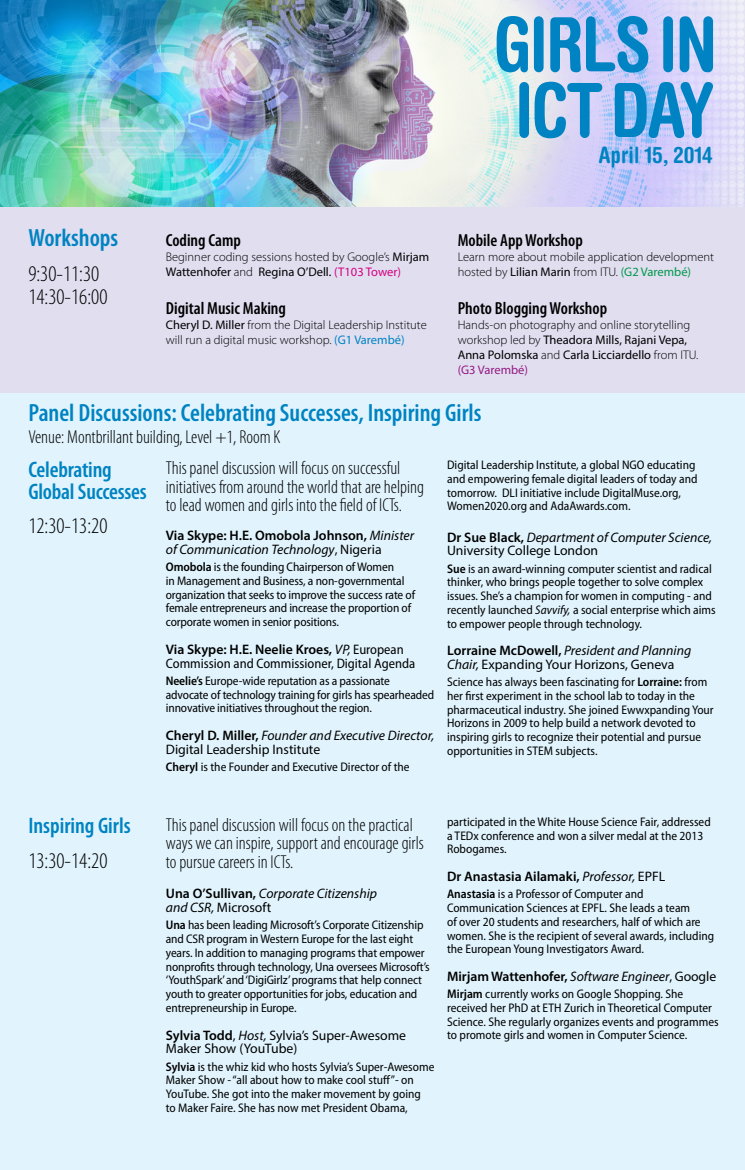
<style>
.page{position:relative;width:745px;height:1170px;background:#fff}
.page>*{position:absolute;margin:0;border:0;box-sizing:border-box;transform-origin:0 0}
.t1{font:600 condensed 25px "Myriad Pro";color:#0083c2}
.t2{font:300 condensed 22.5px/22.5px "Myriad Pro";color:#000}
.t3{font:600 condensed 22.5px/22.5px "Myriad Pro";letter-spacing:-.01em;color:#0083c2}
.t4{font:700 condensed 22.5px "Helvetica Rounded LT Std";color:#0083c2}
.t5{font:300 condensed 18.75px/18.8px "Myriad Pro";color:#000}
.t6{font:600 condensed 17.5px "Myriad Pro";color:#000}
.t7{font:italic 13.75px/13.8px "Myriad Pro";color:#000}
.t8{font:13.75px/13.8px "Myriad Pro";color:#000}
.t9{font:semi-condensed 13.75px/13.8px "Myriad Pro";color:#000}
.t10{font:600 13.75px "Myriad Pro";letter-spacing:-.005em;color:#000}
.t11{font:semi-condensed 12.5px/13.8px "Myriad Pro";color:#000}
.t12{font:300 12.5px/15px "Myriad Pro";color:#000}
.s1{font-weight:400}
.s2{font-weight:400;color:#d60080}
.s3{font-weight:400;color:#0083c2}
.s4{font-weight:400;color:#00984a}
.s5{font-weight:400;color:#941b82}
.s6{font-weight:600;font-style:normal}
.s7{font-style:normal;font-stretch:semi-condensed}
.s8{font-style:normal}
.s9{font-weight:600}
.s10{font-weight:600;font-stretch:normal}
.s11{font-style:italic;font-stretch:normal}
.s12{font-style:italic}
.s13{font-stretch:semi-condensed}
.s14{font-weight:400;font-style:italic}
.s15{font-weight:400;font-stretch:semi-condensed}
</style>
<div class="page">
<div style="left:0;top:146px;width:744px;height:247px;background:#e0deef"></div>
<div style="left:0;top:393px;width:744px;height:776px;background:#e1f4fd"></div>
<img style="left:0;top:0;width:744px;height:207px">
<svg style="left:496px;top:16px;width:31px;height:56px;background:#55abd1"></svg>
<div style="left:533px;top:16px;width:10px;height:56px;background:#0083c2;border-radius:5px"></div>
<svg style="left:550px;top:16px;width:98px;height:57px;background:#5fa5db"></svg>
<div style="left:662px;top:16px;width:10px;height:56px;background:#0083c2;border-radius:5px"></div>
<svg style="left:679px;top:16px;width:33px;height:56px;background:#429dd2"></svg>
<div style="left:519px;top:82px;width:9px;height:56px;background:#0083c2;border-radius:5px"></div>
<svg style="left:534px;top:82px;width:68px;height:56px;background:#78b2dd"></svg>
<svg style="left:614px;top:82px;width:98px;height:56px;background:#56a3da"></svg>
<h1 class="t1" style="left:28px;top:222px;width:91px">Workshops</h1>
<h2 class="t2" style="left:28px;top:262px;width:80px">9:30-11:30<br>14:30-16:00</h2>
<h3 class="t6" style="left:166px;top:229px;width:77px">Coding Camp</h3>
<p class="t12" style="left:166px;top:249px;width:265px">Beginner coding sessions hosted by Google’s <span class="s1">Mirjam<br>Wattenhofer</span> and <span class="s1">Regina O’Dell.</span> <span class="s2">(T103 Tower)</span></p>
<h3 class="t6" style="left:166px;top:297px;width:122px">Digital Music Making</h3>
<p class="t12" style="left:166px;top:317px;width:262px"><span class="s1">Cheryl D. Miller</span> from the Digital Leadership Institute will run a digital music workshop. <span class="s3">(G1 Varembé)</span></p>
<h2 class="t4" style="left:598px;top:141px;width:115px">April 15, 2014</h2>
<h3 class="t6" style="left:457px;top:229px;width:126px">Mobile App Workshop</h3>
<p class="t12" style="left:457px;top:249px;width:258px">Learn more about mobile application development hosted by <span class="s1">Lilian Marin</span> from ITU. <span class="s4">(G2 Varembé)</span></p>
<h3 class="t6" style="left:457px;top:297px;width:151px">Photo Blogging Workshop</h3>
<p class="t12" style="left:457px;top:317px;width:242px">Hands-on photography and online storytelling workshop led by <span class="s1">Theadora Mills, Rajani Vepa, Anna Polomska</span> and <span class="s1">Carla Licciardello</span> from ITU. <span class="s5">(G3 Varembé)</span></p>
<h1 class="t1" style="left:28px;top:397px;width:454px">Panel Discussions: Celebrating Successes, Inspiring Girls</h1>
<h3 class="t5" style="left:28px;top:428px;width:253px">Venue: Montbrillant building, Level +1, Room K</h3>
<h2 class="t3" style="left:28px;top:457px;width:120px">Celebrating<br>Global Successes</h2>
<h2 class="t2" style="left:28px;top:514px;width:80px">12:30-13:20</h2>
<h2 class="t3" style="left:28px;top:814px;width:104px">Inspiring Girls</h2>
<h2 class="t2" style="left:28px;top:848px;width:80px">13:30-14:20</h2>
<h3 class="t5" style="left:166px;top:458px;width:260px">This panel discussion will focus on successful initiatives from around the world that are helping to lead women and girls into the field of ICTs.</h3>
<p class="t7" style="left:166px;top:528px;width:250px"><span class="s6">Via Skype: H.E. Omobola Johnson,</span> Minister of Communication Technology<span class="s7">,</span> <span class="s8">Nigeria</span></p>
<p class="t11" style="left:166px;top:560px;width:250px"><span class="s9">Omobola</span> is the founding Chairperson of Women<br>in Management and Business, a non-governmental organization that seeks to improve the success rate of female entrepreneurs and increase the proportion of corporate women in senior positions.</p>
<p class="t9" style="left:166px;top:642px;width:251px"><span class="s10">Via Skype: H.E. Neelie Kroes,</span> <span class="s11">VP,</span> European<br>Commission and Commissioner, Digital Agenda</p>
<p class="t11" style="left:166px;top:673px;width:270px"><span class="s9">Neelie’s</span> Europe-wide reputation as a passionate advocate of technology training for girls has spearheaded innovative initiatives throughout the region.</p>
<p class="t7" style="left:166px;top:728px;width:270px"><span class="s6">Cheryl D. Miller,</span> Founder and Executive Director,<br><span class="s8">Digital Leadership Institute</span></p>
<p class="t11" style="left:166px;top:759px;width:245px"><span class="s9">Cheryl</span> is the Founder and Executive Director of the</p>
<p class="t11" style="left:447px;top:458px;width:252px">Digital Leadership Institute, a global NGO educating and empowering female digital leaders of today and tomorrow. DLI initiative include DigitalMuse.org, Women2020.org and AdaAwards.com.</p>
<p class="t7" style="left:447px;top:529px;width:266px"><span class="s6">Dr Sue Black,</span> Department of Computer Science,<br><span class="s8">University College London</span></p>
<p class="t11" style="left:447px;top:561px;width:270px"><span class="s9">Sue</span> is an award-winning computer scientist and radical thinker, who brings people together to solve complex issues. She’s a champion for women in computing - and recently launched <span class="s12">Savvify,</span> a social enterprise which aims to empower people through technology.</p>
<p class="t8" style="left:447px;top:643px;width:245px"><span class="s9">Lorraine McDowell,</span> <span class="s12">President and Planning<br>Chair,</span> Expanding Your Horizons, Geneva</p>
<p class="t11" style="left:447px;top:675px;width:268px">Science has always been fascinating for <span class="s9">Lorraine:</span> from her first experiment in the school lab to today in the pharmaceutical industry. She joined Ewwxpanding Your Horizons in 2009 to help build a network devoted to inspiring girls to recognize their potential and pursue opportunities in STEM subjects.</p>
<h3 class="t5" style="left:166px;top:814px;width:259px">This panel discussion will focus on the practical ways we can inspire, support and encourage girls to pursue careers in ICTs.</h3>
<p class="t7" style="left:166px;top:886px;width:213px"><span class="s6">Una O’Sullivan,</span> Corporate Citizenship and CSR, <span class="s8">Microsoft</span></p>
<p class="t11" style="left:166px;top:918px;width:265px"><span class="s9">Una</span> has been leading Microsoft’s Corporate Citizenship and CSR program in Western Europe for the last eight years. In addition to managing programs that empower nonprofits through technology, Una oversees Microsoft’s ‘YouthSpark’ and ‘DigiGirlz’ programs that help connect youth to greater opportunities for jobs, education and entrepreneurship in Europe.</p>
<p class="t8" style="left:166px;top:1027px;width:241px"><span class="s9">Sylvia Todd</span><span class="s13">,</span> <span class="s12">Host,</span> Sylvia’s Super-Awesome<br>Maker Show (YouTube)</p>
<p class="t11" style="left:166px;top:1059px;width:270px"><span class="s9">Sylvia</span> is the whiz kid who hosts Sylvia’s Super-Awesome Maker Show - “all about how to make cool stuff”- on YouTube. She got into the maker movement by going<br>to Maker Faire. She has now met President Obama,</p>
<p class="t11" style="left:447px;top:814px;width:265px">participated in the White House Science Fair, addressed a TEDx conference and won a silver medal at the 2013<br>Robogames.</p>
<p class="t10" style="left:447px;top:867px;width:219px">Dr Anastasia Ailamaki, <span class="s14">Professor,</span> <span class="s1">EPFL</span></p>
<p class="t11" style="left:447px;top:886px;width:268px"><span class="s9">Anastasia</span> is a Professor of Computer and Communication Sciences at EPFL. She leads a team<br>of over 20 students and researchers, half of which are women. She is the recipient of several awards, including the European Young Investigators Award.</p>
<p class="t10" style="left:447px;top:967px;width:270px">Mirjam Wattenhofer, <span class="s14">Software Engineer</span><span class="s15">,</span> <span class="s1">Google</span></p>
<p class="t11" style="left:447px;top:986px;width:273px"><span class="s9">Mirjam</span> currently works on Google Shopping. She received her PhD at ETH Zurich in Theoretical Computer Science. She regularly organizes events and programmes to promote girls and women in Computer Science.</p>
</div>
